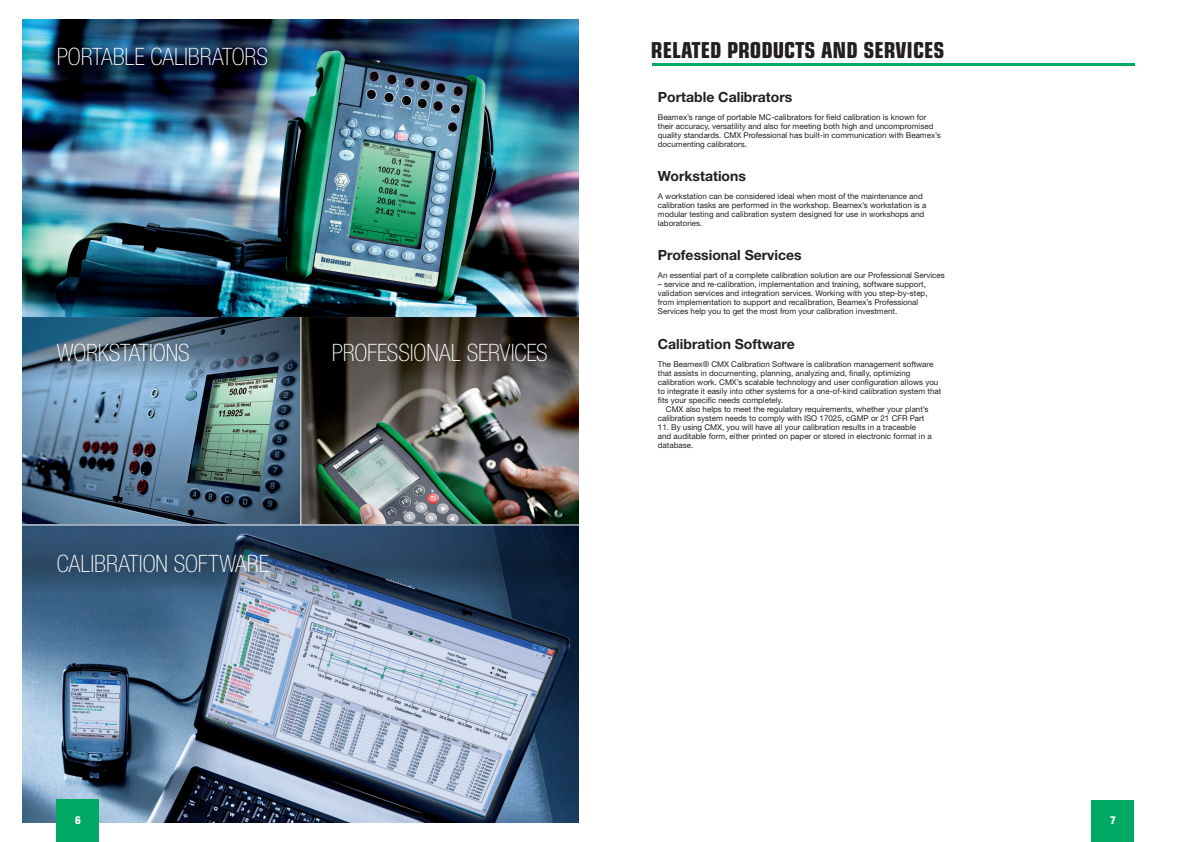
<style>
.page{position:relative;width:1191px;height:842px;background:#fff}
.page>*{position:absolute;margin:0;border:0;box-sizing:border-box;transform-origin:0 0}
.Header_v2_green{font:100 condensed 24px "Helvetica Neue LT Std";letter-spacing:-.005em;color:#fff}
.Header_-_Header_v1{font:700 condensed 22px "Eurostile LT Std";color:#231f20}
.Body_-_Header_v2{font:700 14px "Helvetica Neue LT Std";color:#231f20}
.Header_-_Header_v1-2{font:800 condensed 11px "Helvetica Neue LT Std";color:#fff}
.Body_-_Table_v1{font:8px/9px "Helvetica Neue LT Std";color:#231f20}
</style>
<div class="page">
<div style="left:1091px;top:799px;width:43px;height:43px;background:#00aa65"></div>
<hr style="left:652px;top:63px;width:482px;height:2px;background:#00aa65">
<img style="left:23px;top:317px;width:556px;height:207px">
<svg style="left:23px;top:317px;width:277px;height:66px;background:#4e6a81"></svg>
<img style="left:23px;top:525px;width:556px;height:297px">
<svg style="left:23px;top:530px;width:556px;height:63px;background:#2d4865"></svg>
<hr style="left:300px;top:316px;width:1px;height:209px;background:#fff">
<div style="left:57px;top:799px;width:42px;height:43px;background:#00aa65"></div>
<img style="left:23px;top:20px;width:556px;height:297px">
<p class="Header_v2_green" style="left:57px;top:43px;width:212px">PORTABLE CALIBRATORS</p>
<p class="Header_v2_green" style="left:57px;top:339px;width:134px">WORKSTATIONS</p>
<p class="Header_v2_green" style="left:332px;top:339px;width:217px">PROFESSIONAL SERVICES</p>
<p class="Header_v2_green" style="left:57px;top:550px;width:213px">CALIBRATION SOFTWARE</p>
<p class="Header_-_Header_v1-2" style="left:75px;top:814px;width:7px">6</p>
<p class="Header_-_Header_v1" style="left:651px;top:37px;width:295px">RELATED PRODUCTS AND SERVICES</p>
<p class="Body_-_Header_v2" style="left:658px;top:88px;width:136px">Portable Calibrators</p>
<p class="Body_-_Table_v1" style="left:658px;top:112px;width:284px">Beamex’s range of portable MC-calibrators for field calibration is known for their accuracy, versatility and also for meeting both high and uncompromised quality standards. CMX Professional has built-in communication with Beamex’s documenting calibrators.</p>
<p class="Body_-_Header_v2" style="left:658px;top:167px;width:90px">Workstations</p>
<p class="Body_-_Table_v1" style="left:658px;top:191px;width:270px">A workstation can be considered ideal when most of the maintenance and calibration tasks are performed in the workshop. Beamex’s workstation is a modular testing and calibration system designed for use in workshops and laboratories.</p>
<p class="Body_-_Header_v2" style="left:658px;top:247px;width:145px">Professional Services</p>
<p class="Body_-_Table_v1" style="left:658px;top:271px;width:288px">An essential part of a complete calibration solution are our Professional Services</p>
<p class="Body_-_Table_v1" style="left:658px;top:280px;width:271px">– service and re-calibration, implementation and training, software support, validation services and integration services. Working with you step-by-step, from implementation to support and recalibration, Beamex’s Professional Services help you to get the most from your calibration investment.</p>
<p class="Body_-_Header_v2" style="left:658px;top:335px;width:138px">Calibration Software</p>
<p class="Body_-_Table_v1" style="left:658px;top:359px;width:285px">The Beamex® CMX Calibration Software is calibration management software that assists in documenting, planning, analyzing and, finally, optimizing calibration work. CMX’s scalable technology and user configuration allows you to integrate it easily into other systems for a one-of-kind calibration system that fits your specific needs completely.</p>
<p class="Body_-_Table_v1" style="left:658px;top:404px;width:272px;text-indent:8px">CMX also helps to meet the regulatory requirements, whether your plant’s calibration system needs to comply with ISO 17025, cGMP or 21 CFR Part</p>
<p class="Body_-_Table_v1" style="left:658px;top:422px;width:275px">11. By using CMX, you will have all your calibration results in a traceable<br>and auditable form, either printed on paper or stored in electronic format in a database.</p>
<p class="Header_-_Header_v1-2" style="left:1110px;top:814px;width:7px">7</p>
</div>
